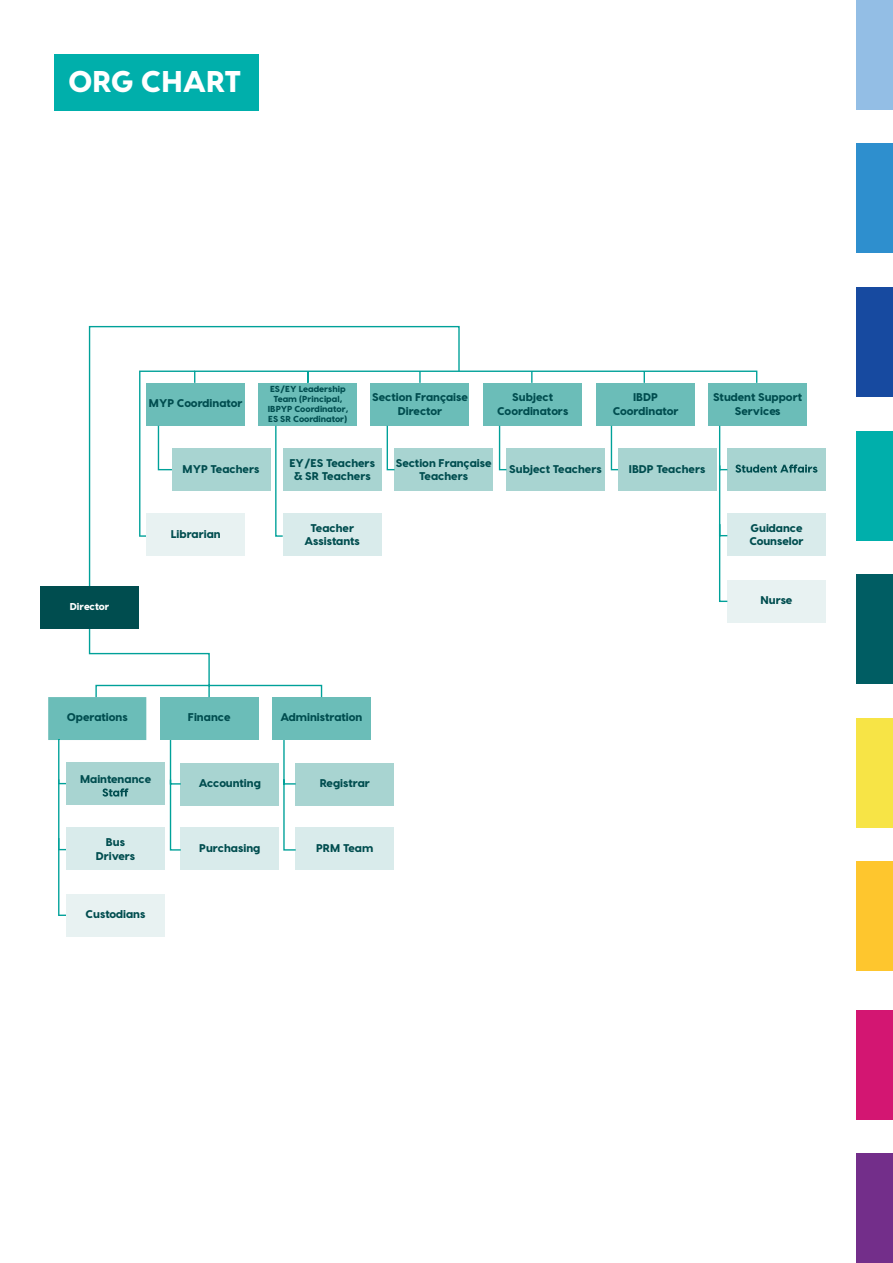
<style>
.page{position:relative;width:893px;height:1263px;background:#fff}
.page>*{position:absolute;margin:0;border:0;box-sizing:border-box;transform-origin:0 0}
.t1{font:800 30px "Visby CF";color:#fff}
.t2{font:800 11.25px/13.6px "Visby CF";color:#004d4f;text-align:center}
.t3{font:800 10.05px "Visby CF";color:#fff}
.t4{font:800 8.7px/10.1px "Visby CF";color:#004d4f;text-align:center}
</style>
<div class="page">
<div style="left:54px;top:54px;width:205px;height:57px;background:#00afab"></div>
<div style="left:856px;top:144px;width:37px;height:109px;background:#2e8fce"></div>
<div style="left:856px;top:0;width:37px;height:109px;background:#93bee5"></div>
<div style="left:856px;top:287px;width:37px;height:110px;background:#174aa0"></div>
<div style="left:856px;top:431px;width:37px;height:109px;background:#00afab"></div>
<div style="left:856px;top:574px;width:37px;height:110px;background:#005d63"></div>
<div style="left:856px;top:718px;width:37px;height:109px;background:#f7e446"></div>
<div style="left:856px;top:862px;width:37px;height:109px;background:#fec62e"></div>
<div style="left:856px;top:1153px;width:37px;height:110px;background:#732e8a"></div>
<div style="left:856px;top:1010px;width:37px;height:109px;background:#d31672"></div>
<div style="left:727px;top:448px;width:98px;height:43px;background:#a8d4d1"></div>
<div style="left:727px;top:513px;width:98px;height:43px;background:#d9ebeb"></div>
<div style="left:727px;top:580px;width:98px;height:43px;background:#e8f2f2"></div>
<svg style="left:460px;top:370px;width:357px;height:103px"></svg>
<svg style="left:460px;top:424px;width:269px;height:178px"></svg>
<div style="left:66px;top:827px;width:99px;height:43px;background:#d9ebeb"></div>
<div style="left:181px;top:827px;width:98px;height:43px;background:#d9ebeb"></div>
<div style="left:296px;top:827px;width:98px;height:43px;background:#d9ebeb"></div>
<svg style="left:48px;top:697px;width:40px;height:219px"></svg>
<div style="left:66px;top:894px;width:99px;height:43px;background:#e8f2f2"></div>
<svg style="left:88px;top:325px;width:372px;height:526px"></svg>
<div style="left:40px;top:585px;width:99px;height:43px;background:#004d4f"></div>
<p class="t1" style="left:68px;top:62px;width:175px">ORG CHART</p>
<p class="t2" style="left:149px;top:396px;width:95px">MYP Coordinator</p>
<p class="t4" style="left:268px;top:384px;width:82px">ES/EY Leadership<br>Team (Principal,<br>IBPYP Coordinator,<br>ES SR Coordinator)</p>
<p class="t2" style="left:372px;top:390px;width:97px">Section Française<br>Director</p>
<p class="t2" style="left:497px;top:390px;width:73px">Subject<br>Coordinators</p>
<p class="t2" style="left:613px;top:390px;width:67px">IBDP<br>Coordinator</p>
<p class="t2" style="left:713px;top:390px;width:91px">Student Support<br>Services</p>
<p class="t2" style="left:289px;top:456px;width:87px">EY/ES Teachers &amp; SR Teachers</p>
<p class="t2" style="left:396px;top:456px;width:97px">Section Française<br>Teachers</p>
<p class="t2" style="left:183px;top:462px;width:78px">MYP Teachers</p>
<p class="t2" style="left:509px;top:462px;width:94px">Subject Teachers</p>
<p class="t2" style="left:629px;top:462px;width:78px">IBDP Teachers</p>
<p class="t3" style="left:70px;top:600px;width:41px">Director</p>
<p class="t2" style="left:171px;top:527px;width:52px">Librarian</p>
<p class="t2" style="left:304px;top:521px;width:57px">Teacher<br>Assistants</p>
<p class="t2" style="left:67px;top:710px;width:63px">Operations</p>
<p class="t2" style="left:188px;top:710px;width:44px">Finance</p>
<p class="t2" style="left:281px;top:710px;width:83px">Administration</p>
<p class="t2" style="left:80px;top:772px;width:73px">Maintenance</p>
<p class="t2" style="left:199px;top:776px;width:64px">Accounting</p>
<p class="t2" style="left:320px;top:776px;width:52px">Registrar</p>
<p class="t2" style="left:96px;top:835px;width:41px">Bus<br>Drivers</p>
<p class="t2" style="left:199px;top:841px;width:63px">Purchasing</p>
<p class="t2" style="left:316px;top:841px;width:59px">PRM Team</p>
<p class="t2" style="left:85px;top:907px;width:62px">Custodians</p>
<p class="t2" style="left:749px;top:521px;width:56px;text-align:left">Guidance<br>Counselor</p>
<p class="t2" style="left:760px;top:593px;width:33px">Nurse</p>
</div>
